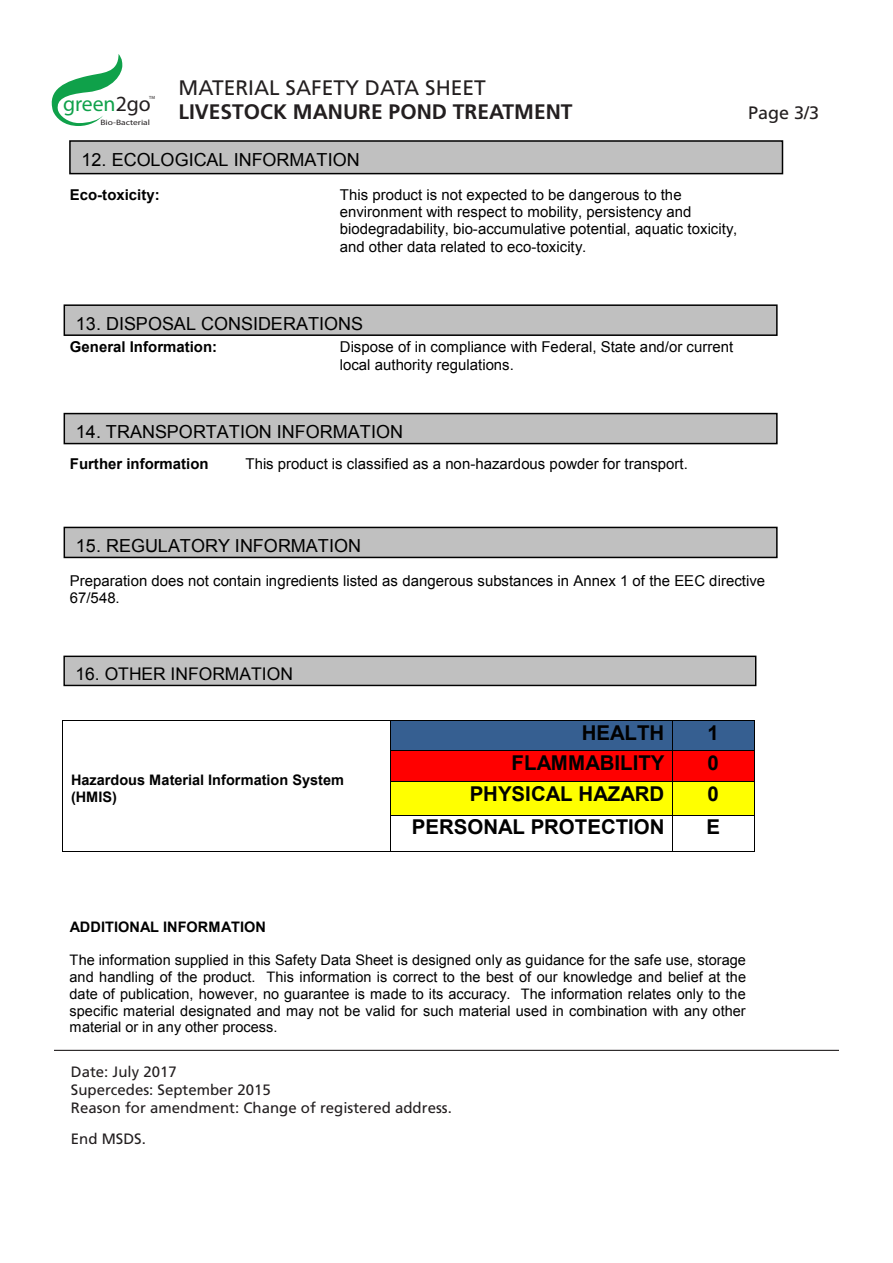
<style>
.page{position:relative;width:893px;height:1263px;background:#fff}
.page>*{position:absolute;margin:0;border:0;box-sizing:border-box;transform-origin:0 0}
.t1{font:21.75px "Myriad Pro";color:#0fa14a}
.t2{font:700 21px "Frutiger";color:#231f20}
.t3{font:21px "Frutiger";color:#231f20}
.t4{font:700 20.4px "Arial";color:#000}
.t5{font:18px "Arial";color:#000}
.t6{font:18px "Frutiger";color:#231f20}
.t7{font:17.4px "Arial";color:#000}
.t8{font:15px/17.4px "Arial";color:#000}
.t9{font:15px "Frutiger";color:#231f20}
.t10{font:700 15px "Arial";color:#000}
.t11{font:14.55px/16.8px "Arial";color:#000;text-align:justify}
.t12{font:700 14.55px/16.8px "Arial";color:#000}
.t13{font:11.7px "Arial";letter-spacing:-.005em;color:#000}
.t14{font:7.8px "Myriad Pro";color:#231f20;scale:1.22 1}
.t15{font:4.5px "Myriad Pro";color:#231f20}
.s1{color:#231f20}
.s2{font-weight:400}
</style>
<div class="page">
<div style="left:70px;top:141px;width:712px;height:33px;background:#c0c0c0"></div>
<div style="left:69px;top:140px;width:714px;height:34px;border:2px solid #000"></div>
<div style="left:64px;top:305px;width:713px;height:30px;background:#c0c0c0"></div>
<div style="left:64px;top:304px;width:714px;height:32px;border:2px solid #000"></div>
<div style="left:64px;top:414px;width:713px;height:30px;background:#c0c0c0"></div>
<div style="left:64px;top:413px;width:714px;height:31px;border:2px solid #000"></div>
<div style="left:64px;top:527px;width:713px;height:30px;background:#c0c0c0"></div>
<div style="left:64px;top:527px;width:714px;height:31px;border:2px solid #000"></div>
<svg style="left:51px;top:54px;width:71px;height:72px"></svg>
<div style="left:391px;top:721px;width:8px;height:24px;background:#365f91"></div>
<div style="left:664px;top:721px;width:8px;height:24px;background:#365f91"></div>
<div style="left:391px;top:745px;width:281px;height:5px;background:#365f91"></div>
<div style="left:399px;top:721px;width:265px;height:24px;background:#365f91"></div>
<div style="left:673px;top:721px;width:7px;height:24px;background:#365f91"></div>
<div style="left:746px;top:721px;width:8px;height:24px;background:#365f91"></div>
<div style="left:673px;top:745px;width:81px;height:5px;background:#365f91"></div>
<div style="left:680px;top:721px;width:66px;height:24px;background:#365f91"></div>
<hr style="left:63px;top:721px;width:327px;height:1px;background:#000">
<hr style="left:391px;top:721px;width:281px;height:1px;background:#000">
<hr style="left:673px;top:721px;width:81px;height:1px;background:#000">
<div style="left:391px;top:751px;width:8px;height:23px;background:#f00"></div>
<div style="left:664px;top:751px;width:8px;height:23px;background:#f00"></div>
<div style="left:391px;top:774px;width:281px;height:7px;background:#f00"></div>
<div style="left:399px;top:751px;width:265px;height:23px;background:#f00"></div>
<div style="left:673px;top:751px;width:7px;height:23px;background:#f00"></div>
<div style="left:746px;top:751px;width:8px;height:23px;background:#f00"></div>
<div style="left:673px;top:774px;width:81px;height:7px;background:#f00"></div>
<div style="left:680px;top:751px;width:66px;height:23px;background:#f00"></div>
<svg style="left:390px;top:721px;width:1px;height:30px"></svg>
<hr style="left:391px;top:750px;width:281px;height:1px;background:#000">
<svg style="left:672px;top:721px;width:1px;height:30px"></svg>
<hr style="left:673px;top:750px;width:81px;height:1px;background:#000">
<svg style="left:754px;top:721px;width:1px;height:30px"></svg>
<hr style="left:63px;top:751px;width:1px;height:30px;background:#000">
<hr style="left:390px;top:751px;width:1px;height:30px;background:#000">
<hr style="left:672px;top:751px;width:1px;height:30px;background:#000">
<hr style="left:754px;top:751px;width:1px;height:30px;background:#000">
<div style="left:391px;top:782px;width:8px;height:23px;background:#ff0"></div>
<div style="left:664px;top:782px;width:8px;height:23px;background:#ff0"></div>
<div style="left:391px;top:805px;width:281px;height:10px;background:#ff0"></div>
<div style="left:399px;top:782px;width:265px;height:23px;background:#ff0"></div>
<div style="left:673px;top:782px;width:7px;height:23px;background:#ff0"></div>
<div style="left:746px;top:782px;width:8px;height:23px;background:#ff0"></div>
<div style="left:673px;top:805px;width:81px;height:10px;background:#ff0"></div>
<div style="left:680px;top:782px;width:66px;height:23px;background:#ff0"></div>
<hr style="left:391px;top:781px;width:281px;height:1px;background:#000">
<hr style="left:673px;top:781px;width:81px;height:1px;background:#000">
<hr style="left:63px;top:782px;width:1px;height:33px;background:#000">
<hr style="left:390px;top:782px;width:1px;height:33px;background:#000">
<hr style="left:672px;top:782px;width:1px;height:33px;background:#000">
<hr style="left:754px;top:782px;width:1px;height:33px;background:#000">
<hr style="left:391px;top:815px;width:281px;height:1px;background:#000">
<hr style="left:673px;top:815px;width:81px;height:1px;background:#000">
<hr style="left:63px;top:815px;width:1px;height:36px;background:#000">
<hr style="left:63px;top:851px;width:327px;height:1px;background:#000">
<hr style="left:390px;top:815px;width:1px;height:36px;background:#000">
<hr style="left:391px;top:851px;width:281px;height:1px;background:#000">
<hr style="left:672px;top:815px;width:1px;height:36px;background:#000">
<hr style="left:673px;top:851px;width:81px;height:1px;background:#000">
<hr style="left:754px;top:815px;width:1px;height:36px;background:#000">
<div style="left:64px;top:656px;width:692px;height:29px;background:#c0c0c0"></div>
<div style="left:63px;top:656px;width:693px;height:30px;border:1px solid #000"></div>
<hr style="left:54px;top:1050px;width:785px;height:1px;background:#231f20">
<p class="t1" style="left:63px;top:90px;width:89px">green<span class="s1">2go</span></p>
<p class="t15" style="left:149px;top:95px;width:7px">TM</p>
<p class="t14" style="left:100px;top:117px;width:42px">Bio-Bacterial</p>
<p class="t3" style="left:179px;top:75px;width:309px">MATERIAL SAFETY DATA SHEET</p>
<p class="t2" style="left:179px;top:99px;width:395px">LIVESTOCK MANURE POND TREATMENT</p>
<p class="t6" style="left:748px;top:102px;width:73px">Page 3/3</p>
<p class="t10" style="left:340px;top:84px;width:70px">IARC: <span class="s2">NO</span></p>
<p class="t10" style="left:448px;top:84px;width:63px">NTP: <span class="s2">NO</span></p>
<p class="t5" style="left:81px;top:148px;width:280px">12. ECOLOGICAL INFORMATION</p>
<p class="t10" style="left:70px;top:184px;width:91px">Eco-toxicity:</p>
<p class="t8" style="left:340px;top:186px;width:399px">This product is not expected to be dangerous to the environment with respect to mobility, persistency and biodegradability, bio-accumulative potential, aquatic toxicity, and other data related to eco-toxicity.</p>
<p class="t5" style="left:76px;top:312px;width:289px">13. DISPOSAL CONSIDERATIONS</p>
<p class="t10" style="left:70px;top:337px;width:149px">General Information:</p>
<p class="t8" style="left:340px;top:339px;width:395px">Dispose of in compliance with Federal, State and/or current local authority regulations.</p>
<p class="t5" style="left:76px;top:420px;width:329px">14. TRANSPORTATION INFORMATION</p>
<p class="t10" style="left:70px;top:454px;width:140px">Further information</p>
<p class="t8" style="left:245px;top:456px;width:444px">This product is classified as a non-hazardous powder for transport.</p>
<p class="t5" style="left:76px;top:534px;width:287px">15. REGULATORY INFORMATION</p>
<p class="t8" style="left:70px;top:572px;width:697px">Preparation does not contain ingredients listed as dangerous substances in Annex 1 of the EEC directive<br>67/548.</p>
<p class="t13" style="left:609px;top:575px;width:139px">Revision Date: 10/11/2012</p>
<p class="t7" style="left:75px;top:663px;width:219px">16. OTHER INFORMATION</p>
<p class="t12" style="left:71px;top:772px;width:275px">Hazardous Material Information System (HMIS)</p>
<p class="t4" style="left:582px;top:719px;width:84px">HEALTH</p>
<p class="t4" style="left:707px;top:719px;width:13px">1</p>
<p class="t4" style="left:512px;top:749px;width:154px">FLAMMABILITY</p>
<p class="t4" style="left:707px;top:749px;width:13px">0</p>
<p class="t4" style="left:470px;top:780px;width:196px">PHYSICAL HAZARD</p>
<p class="t4" style="left:707px;top:780px;width:13px">0</p>
<p class="t4" style="left:412px;top:813px;width:254px">PERSONAL PROTECTION</p>
<p class="t4" style="left:706px;top:813px;width:15px">E</p>
<p class="t12" style="left:70px;top:919px;width:198px">ADDITIONAL INFORMATION</p>
<p class="t11" style="left:70px;top:952px;width:678px">The information supplied in this Safety Data Sheet is designed only as guidance for the safe use, storage and handling of the product. This information is correct to the best of our knowledge and belief at the date of publication, however, no guarantee is made to its accuracy. The information relates only to the specific material designated and may not be valid for such material used in combination with any other material or in any other process.</p>
<p class="t9" style="left:71px;top:1063px;width:107px">Date: July 2017</p>
<p class="t9" style="left:71px;top:1081px;width:202px">Supercedes: September 2015</p>
<p class="t9" style="left:71px;top:1099px;width:382px">Reason for amendment: Change of registered address.</p>
<p class="t9" style="left:71px;top:1130px;width:76px">End MSDS.</p>
<p class="t11" style="left:70px;top:1103px;width:120px">Prepared by: MAA</p>
</div>
